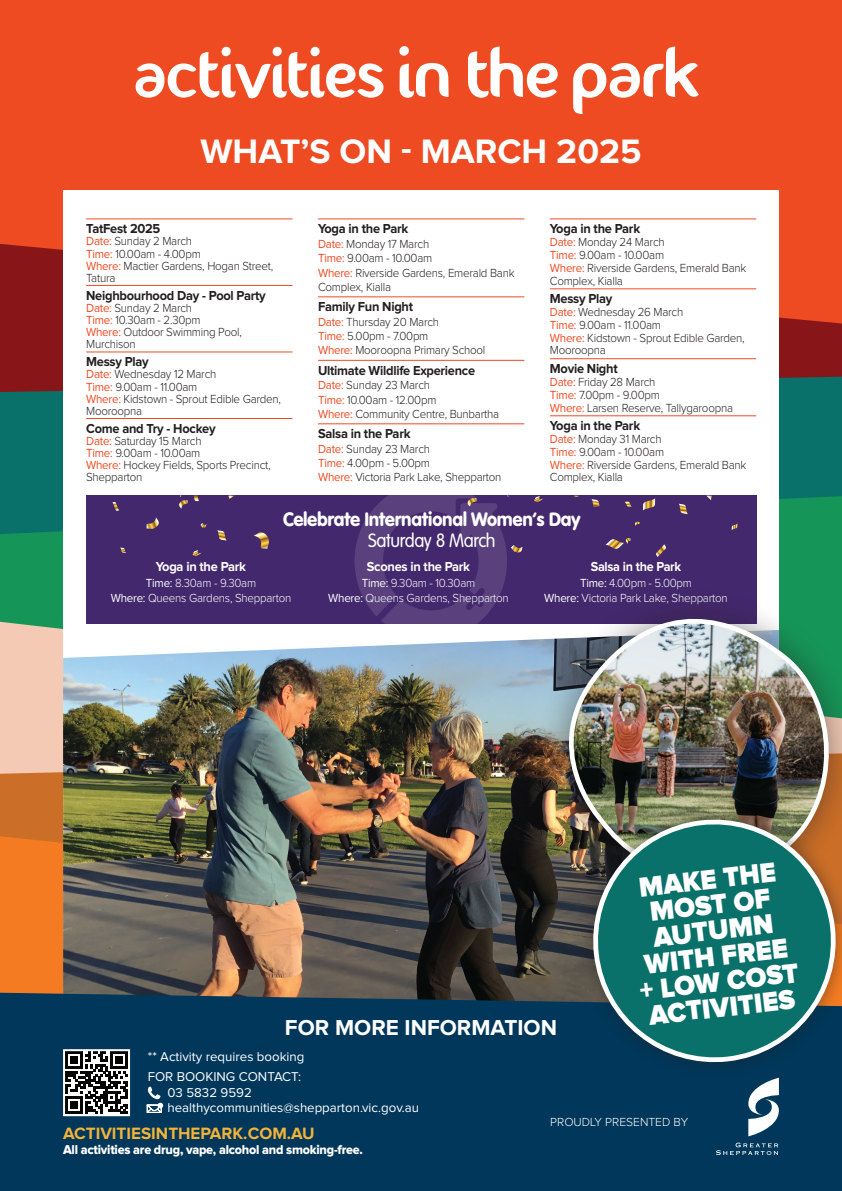
<style>
.page{position:relative;width:842px;height:1191px;background:#fff}
.page>*{position:absolute;margin:0;border:0;box-sizing:border-box;transform-origin:0 0}
.t1{font:700 35.1px "Proxima Nova";color:#fff}
.t2{font:900 28.5px/25.7px "Proxima Nova";color:#fff;text-align:center;scale:.95 1}
.t3{font:700 22.4px "Proxima Nova";color:#fff}
.t4{font:20.2px "VAG Rundschrift D";letter-spacing:-.02em;color:#fff;scale:.95 1}
.t5{font:300 20.2px "VAG Rundschrift D";letter-spacing:-.02em;color:#fff;scale:.95 1}
.t6{font:700 17px "Proxima Nova";color:#f1b33a}
.t7{font:700 13.5px "Proxima Nova";letter-spacing:-.02em;color:#231f20;scale:.95 1}
.t8{font:700 13.5px "Proxima Nova";letter-spacing:-.02em;color:#fff;scale:.95 1}
.t9{font:700 13.5px "Proxima Nova";letter-spacing:-.02em;color:#fff;scale:.93 1}
.t10{font:13.3px/14.7px "Proxima Nova";color:#fff}
.t11{font:13.3px "Proxima Nova Extrabld";letter-spacing:-.02em;color:#fff;scale:.95 1}
.t12{font:300 12.1px/12.2px "Proxima Nova";letter-spacing:-.02em;color:#231f20;scale:.95 1}
.t13{font:300 12.1px/16px "Proxima Nova";letter-spacing:-.02em;color:#fff;text-align:center;scale:.95 1}
.t14{font:300 12.1px "Proxima Nova";color:#fff}
.s1{font-weight:400;color:#ee4b23}
.s2{font-weight:400}
</style>
<div class="page">
<div style="left:0;top:392px;width:842px;height:104px;background:#097169"></div>
<svg style="left:0;top:753px;width:63px;height:83px;fill:#cb6e28"></svg>
<svg style="left:0;top:496px;width:842px;height:222px;fill:#169558"></svg>
<div style="left:0;top:836px;width:63px;height:156px;background:#f47b21"></div>
<svg style="left:0;top:323px;width:842px;height:69px;fill:#881618"></svg>
<div style="left:0;top:0;width:842px;height:323px;background:#ee4b23"></div>
<svg style="left:136px;top:47px;width:248px;height:51px"></svg>
<svg style="left:399px;top:46px;width:50px;height:52px"></svg>
<svg style="left:468px;top:47px;width:90px;height:51px"></svg>
<svg style="left:573px;top:47px;width:126px;height:67px"></svg>
<div style="left:63px;top:191px;width:716px;height:841px;background:#fff"></div>
<hr style="left:86px;top:219px;width:206px;height:1px;background:#ee4b23">
<hr style="left:86px;top:285px;width:206px;height:1px;background:#ee4b23">
<hr style="left:86px;top:352px;width:206px;height:1px;background:#ee4b23">
<hr style="left:86px;top:418px;width:206px;height:1px;background:#ee4b23">
<hr style="left:318px;top:219px;width:206px;height:1px;background:#ee4b23">
<hr style="left:318px;top:297px;width:206px;height:1px;background:#ee4b23">
<hr style="left:318px;top:360px;width:206px;height:1px;background:#ee4b23">
<hr style="left:318px;top:423px;width:206px;height:1px;background:#ee4b23">
<hr style="left:550px;top:219px;width:206px;height:1px;background:#ee4b23">
<hr style="left:550px;top:289px;width:206px;height:1px;background:#ee4b23">
<hr style="left:550px;top:358px;width:206px;height:1px;background:#ee4b23">
<hr style="left:550px;top:415px;width:206px;height:1px;background:#ee4b23">
<div style="left:86px;top:495px;width:670px;height:129px;background:#44286d"></div>
<svg style="left:217px;top:530px;width:9px;height:10px"></svg>
<svg style="left:120px;top:547px;width:6px;height:6px"></svg>
<svg style="left:706px;top:495px;width:6px;height:5px"></svg>
<svg style="left:254px;top:532px;width:15px;height:17px"></svg>
<svg style="left:679px;top:503px;width:9px;height:11px"></svg>
<svg style="left:605px;top:538px;width:26px;height:11px"></svg>
<svg style="left:534px;top:496px;width:9px;height:6px"></svg>
<svg style="left:112px;top:502px;width:7px;height:9px"></svg>
<svg style="left:179px;top:495px;width:9px;height:14px"></svg>
<svg style="left:656px;top:544px;width:10px;height:13px"></svg>
<svg style="left:732px;top:524px;width:5px;height:6px"></svg>
<svg style="left:147px;top:517px;width:12px;height:12px"></svg>
<svg style="left:194px;top:495px;width:5px;height:6px"></svg>
<svg style="left:192px;top:550px;width:10px;height:6px"></svg>
<svg style="left:228px;top:495px;width:7px;height:4px"></svg>
<svg style="left:200px;top:523px;width:7px;height:5px"></svg>
<svg style="left:643px;top:498px;width:12px;height:13px"></svg>
<svg style="left:591px;top:499px;width:9px;height:7px"></svg>
<svg style="left:624px;top:501px;width:8px;height:6px"></svg>
<svg style="left:635px;top:522px;width:5px;height:4px"></svg>
<svg style="left:355px;top:495px;width:168px;height:129px"></svg>
<img style="left:63px;top:639px;width:513px;height:353px">
<div style="left:0;top:992px;width:842px;height:199px;background:#00375a"></div>
<svg style="left:748px;top:1079px;width:31px;height:57px"></svg>
<svg style="left:716px;top:1142px;width:62px;height:13px"></svg>
<svg style="left:145px;top:1086px;width:18px;height:27px"></svg>
<svg style="left:66px;top:1052px;width:61px;height:61px"></svg>
<div style="left:63px;top:1049px;width:67px;height:67px;border:2px solid #fff"></div>
<img style="left:536px;top:591px;width:306px;height:309px">
<div style="left:576px;top:802px;width:266px;height:277px;background:#231f20;opacity:.5"></div>
<svg style="left:589px;top:815px;width:251px;height:251px"></svg>
<h1 class="t1" style="left:200px;top:135px;width:443px">WHAT’S ON - MARCH 2025</h1>
<p class="t7" style="left:550px;top:223px;width:97px">Yoga in the Park</p>
<p class="t12" style="left:550px;top:236px;width:208px;line-height:12.8px"><span class="s1">Date:</span> Monday 24 March<br><span class="s1">Time:</span> 9.00am - 10.00am<br><span class="s1">Where:</span> Riverside Gardens, Emerald Bank<br>Complex, Kialla</p>
<p class="t7" style="left:550px;top:292px;width:67px">Messy Play</p>
<p class="t12" style="left:550px;top:306px;width:207px;line-height:12.8px"><span class="s1">Date:</span> Wednesday 26 March<br><span class="s1">Time:</span> 9.00am - 11.00am<br><span class="s1">Where:</span> Kidstown - Sprout Edible Garden,<br>Mooroopna</p>
<p class="t7" style="left:550px;top:362px;width:73px">Movie Night</p>
<p class="t12" style="left:550px;top:376px;width:194px;line-height:12.8px"><span class="s1">Date:</span> Friday 28 March<br><span class="s1">Time:</span> 7.00pm - 9.00pm<br><span class="s1">Where:</span> Larsen Reserve, Tallygaroopna</p>
<p class="t7" style="left:550px;top:419px;width:97px">Yoga in the Park</p>
<p class="t12" style="left:550px;top:433px;width:208px;line-height:12.8px"><span class="s1">Date:</span> Monday 31 March<br><span class="s1">Time:</span> 9.00am - 10.00am<br><span class="s1">Where:</span> Riverside Gardens, Emerald Bank<br>Complex, Kialla</p>
<h3 class="t4" style="left:283px;top:507px;width:315px">Celebrate International Women’s Day</h3>
<h3 class="t5" style="left:368px;top:529px;width:136px">Saturday 8 March</h3>
<p class="t7" style="left:318px;top:223px;width:97px">Yoga in the Park</p>
<p class="t12" style="left:318px;top:237px;width:208px;line-height:14.4px"><span class="s1">Date:</span> Monday 17 March<br><span class="s1">Time:</span> 9.00am - 10.00am<br><span class="s1">Where:</span> Riverside Gardens, Emerald Bank<br>Complex, Kialla</p>
<p class="t7" style="left:318px;top:300px;width:102px">Family Fun Night</p>
<p class="t12" style="left:318px;top:315px;width:178px;line-height:14.4px"><span class="s1">Date:</span> Thursday 20 March<br><span class="s1">Time:</span> 5.00pm - 7.00pm<br><span class="s1">Where:</span> Mooroopna Primary School</p>
<p class="t7" style="left:318px;top:364px;width:167px">Ultimate Wildlife Experience</p>
<p class="t12" style="left:318px;top:378px;width:192px;line-height:14.4px"><span class="s1">Date:</span> Sunday 23 March<br><span class="s1">Time:</span> 10.00am - 12.00pm<br><span class="s1">Where:</span> Community Centre, Bunbartha</p>
<p class="t7" style="left:318px;top:427px;width:99px">Salsa in the Park</p>
<p class="t12" style="left:318px;top:442px;width:195px;line-height:14.4px"><span class="s1">Date:</span> Sunday 23 March<br><span class="s1">Time:</span> 4.00pm - 5.00pm<br><span class="s1">Where:</span> Victoria Park Lake, Shepparton</p>
<p class="t7" style="left:86px;top:223px;width:80px">TatFest 2025</p>
<p class="t12" style="left:86px;top:236px;width:198px"><span class="s1">Date:</span> Sunday 2 March<br><span class="s1">Time:</span> 10.00am - 4.00pm<br><span class="s1">Where:</span> Mactier Gardens, Hogan Street,<br>Tatura</p>
<p class="t7" style="left:86px;top:289px;width:191px">Neighbourhood Day - Pool Party</p>
<p class="t12" style="left:86px;top:302px;width:165px"><span class="s1">Date:</span> Sunday 2 March<br><span class="s1">Time:</span> 10.30am - 2.30pm<br><span class="s1">Where:</span> Outdoor Swimming Pool,<br>Murchison</p>
<p class="t7" style="left:86px;top:356px;width:67px">Messy Play</p>
<p class="t12" style="left:86px;top:369px;width:207px"><span class="s1">Date:</span> Wednesday 12 March<br><span class="s1">Time:</span> 9.00am - 11.00am<br><span class="s1">Where:</span> Kidstown - Sprout Edible Garden,<br>Mooroopna</p>
<p class="t7" style="left:86px;top:422px;width:138px">Come and Try - Hockey</p>
<p class="t12" style="left:86px;top:435px;width:196px"><span class="s1">Date:</span> Saturday 15 March<br><span class="s1">Time:</span> 9.00am - 10.00am<br><span class="s1">Where:</span> Hockey Fields, Sports Precinct,<br>Shepparton</p>
<p class="t8" style="left:156px;top:560px;width:97px">Yoga in the Park</p>
<p class="t13" style="left:111px;top:575px;width:192px"><span class="s2">Time:</span> 8.30am - 9.30am<br><span class="s2">Where:</span> Queens Gardens, Shepparton</p>
<p class="t8" style="left:367px;top:560px;width:110px">Scones in the Park</p>
<p class="t13" style="left:328px;top:575px;width:192px"><span class="s2">Time:</span> 9.30am - 10.30am<br><span class="s2">Where:</span> Queens Gardens, Shepparton</p>
<p class="t9" style="left:591px;top:560px;width:99px">Salsa in the Park</p>
<p class="t13" style="left:544px;top:575px;width:195px"><span class="s2">Time:</span> 4.00pm - 5.00pm<br><span class="s2">Where:</span> Victoria Park Lake, Shepparton</p>
<h3 class="t3" style="left:285px;top:1017px;width:274px">FOR MORE INFORMATION</h3>
<p class="t10" style="left:148px;top:1046px;width:158px;line-height:20.4px">** Activity requires booking<br>FOR BOOKING CONTACT:</p>
<p class="t10" style="left:167px;top:1086px;width:253px">03 5832 9592 healthycommunities@shepparton.vic.gov.au</p>
<h2 class="t2" style="left:626px;top:877px;width:170px;rotate:-7deg">MAKE THE<br>MOST OF<br>AUTUMN<br>WITH FREE + LOW COST<br>ACTIVITIES</h2>
<h3 class="t6" style="left:63px;top:1125px;width:253px">ACTIVITIESINTHEPARK.COM.AU</h3>
<p class="t11" style="left:63px;top:1144px;width:317px">All activities are drug, vape, alcohol and smoking-free.</p>
<p class="t14" style="left:550px;top:1116px;width:139px">PROUDLY PRESENTED BY</p>
</div>
